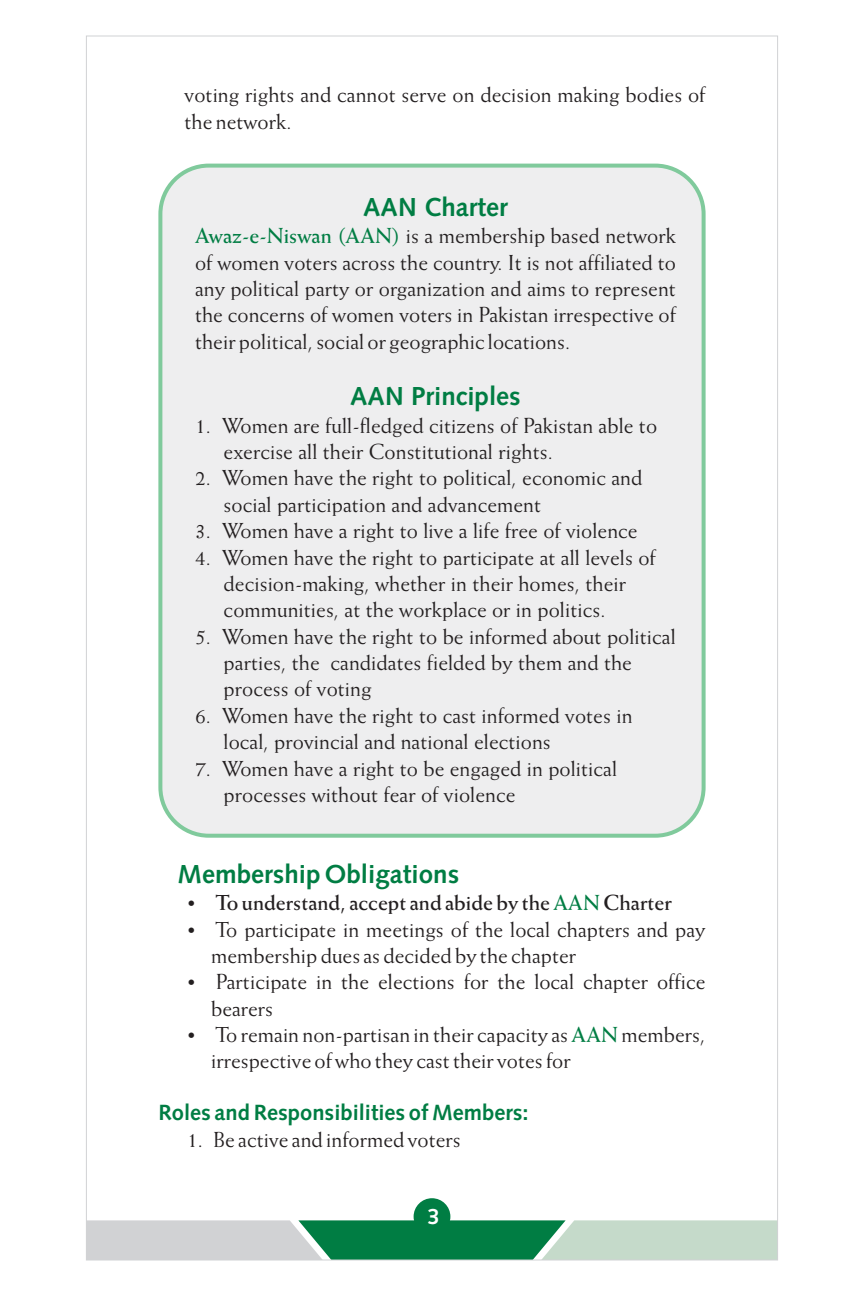
<style>
.page{position:relative;width:864px;height:1296px;background:#fff}
.page>*{position:absolute;margin:0;border:0;box-sizing:border-box;transform-origin:0 0}
.t1{font:700 26px "Bi Text";color:#007d43}
.t2{font:22px/26.4px "Weiss BT";color:#231f20}
.t3{font:700 22px "Bi Text";color:#007d43}
.t4{font:700 22px "Bi Text";color:#fff}
.s1{font-weight:700;color:#007d43}
.s2{font-weight:700}
</style>
<div class="page">
<div style="left:158px;top:164px;width:548px;height:674px;background:#eeeeef;border:4px solid #80ca9c;border-radius:48px"></div>
<div style="left:414px;top:1198px;width:36px;height:37px;background:#007d43;border-radius:50%"></div>
<svg style="left:88px;top:1220px;width:688px;height:38px;background:#87b9a1"></svg>
<p class="t2" style="left:185px;top:83px;width:523px">voting rights and cannot serve on decision making bodies of the network.</p>
<p class="t1" style="left:363px;top:192px;width:146px">AAN Charter</p>
<p class="t2" style="left:195px;top:224px;width:483px"><span class="s1">Awaz-e-Niswan (AAN)</span> is a membership based network</p>
<p class="t2" style="left:195px;top:251px;width:483px;text-align:justify">of women voters across the country. It is not affiliated to any political party or organization and aims to represent the concerns of women voters in Pakistan irrespective of their political, social or geographic locations.</p>
<p class="t1" style="left:350px;top:381px;width:172px">AAN Principles</p>
<p class="t2" style="left:224px;top:414px;width:435px;text-indent:-29px">1. Women are full-fledged citizens of Pakistan able to exercise all their Constitutional rights.</p>
<p class="t2" style="left:224px;top:467px;width:420px;text-indent:-29px">2. Women have the right to political, economic and social participation and advancement</p>
<p class="t2" style="left:195px;top:519px;width:444px">3. Women have a right to live a life free of violence</p>
<p class="t2" style="left:224px;top:546px;width:434px;text-indent:-29px">4. Women have the right to participate at all levels of decision-making, whether in their homes, their communities, at the workplace or in politics.</p>
<p class="t2" style="left:224px;top:625px;width:454px;text-indent:-29px">5. Women have the right to be informed about political parties, the candidates fielded by them and the process of voting</p>
<p class="t2" style="left:224px;top:704px;width:410px;text-indent:-29px">6. Women have the right to cast informed votes in local, provincial and national elections</p>
<p class="t2" style="left:224px;top:757px;width:395px;text-indent:-29px">7. Women have a right to be engaged in political processes without fear of violence</p>
<p class="t1" style="left:178px;top:859px;width:283px">Membership Obligations</p>
<p class="t2" style="left:211px;top:891px;width:496px"><span class="s2">To understand, accept and abide by the</span> <span class="s1">AAN</span><span class="s2">Charter<br></span>To participate in meetings of the local chapters and pay membership dues as decided by the chapter<br>Participate in the elections for the local chapter office bearers<br>To remain non-partisan in their capacity as<span class="s1">AAN</span>members, irrespective of who they cast their votes for</p>
<p class="t3" style="left:158px;top:1100px;width:372px">Roles and Responsibilities of Members:</p>
<p class="t2" style="left:187px;top:1128px;width:275px">1. Be active and informed voters</p>
<p class="t4" style="left:428px;top:1204px;width:14px">3</p>
</div>
